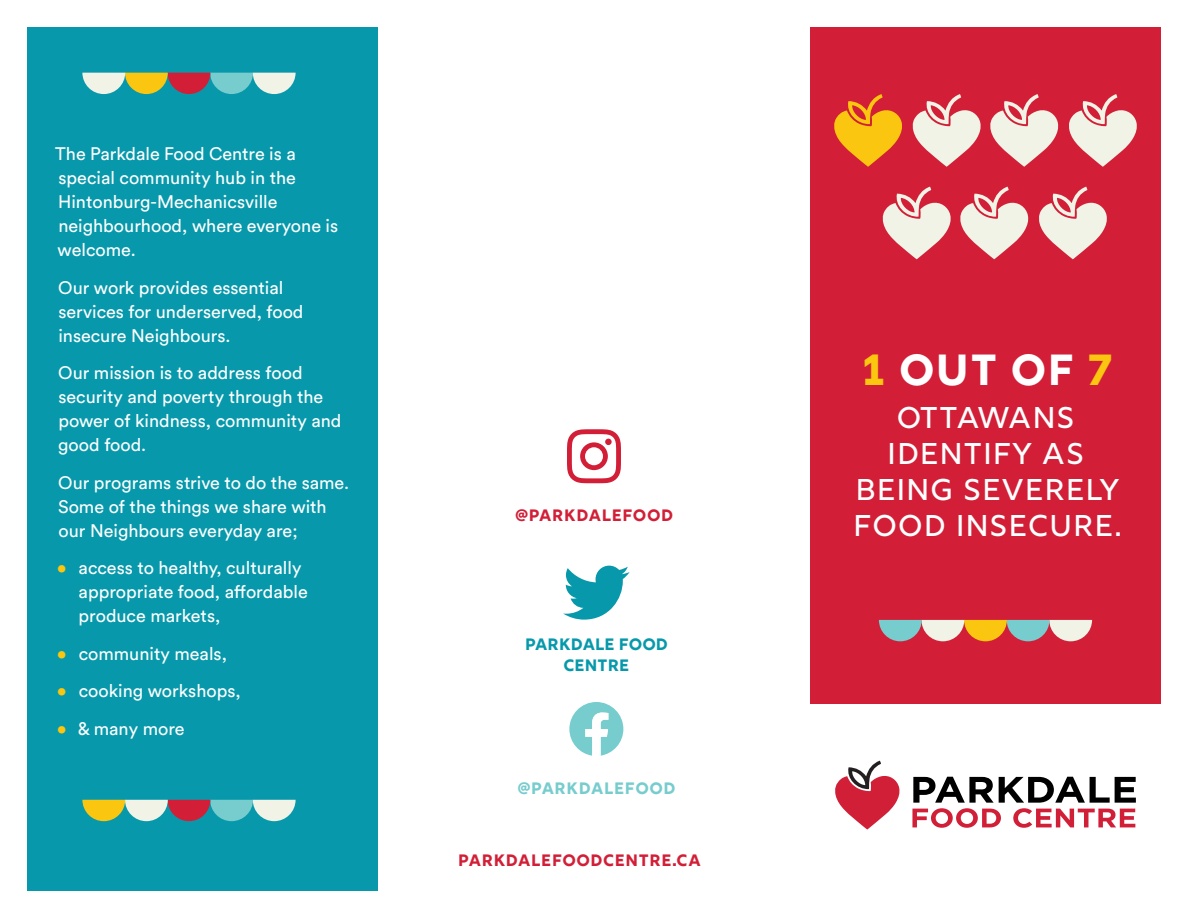
<style>
.page{position:relative;width:1188px;height:918px;background:#fff}
.page>*{position:absolute;margin:0;border:0;box-sizing:border-box;transform-origin:0 0}
.t1{font:43.5px "Rig Bold Face";color:#fff}
.t2{font:30px/36px "Rig Medium Face";color:#fff;text-align:center}
.body{font:18px/24px "Circular Std";color:#fff}
.Deck{font:16.5px "Rig Bold Face";color:#d21f37}
.Deck-2{font:16.5px/21px "Rig Bold Face";letter-spacing:-.03em;color:#0799ab;text-align:center}
.Deck-3{font:16.5px "Rig Bold Face";color:#77ccce}
.s1{color:#fac60f}
</style>
<div class="page">
<svg style="left:567px;top:429px;width:54px;height:54px"></svg>
<div style="left:605px;top:439px;width:7px;height:6px;background:#d21f37;border-radius:50%"></div>
<div style="left:810px;top:27px;width:351px;height:676px;background:#d21f37"></div>
<div style="left:27px;top:27px;width:351px;height:864px;background:#0799ab"></div>
<svg style="left:879px;top:620px;width:213px;height:21px"></svg>
<svg style="left:82px;top:73px;width:214px;height:21px"></svg>
<svg style="left:82px;top:800px;width:214px;height:21px"></svg>
<svg style="left:834px;top:94px;width:68px;height:73px"></svg>
<svg style="left:912px;top:94px;width:69px;height:73px"></svg>
<svg style="left:882px;top:187px;width:69px;height:72px"></svg>
<svg style="left:990px;top:94px;width:69px;height:73px"></svg>
<svg style="left:960px;top:187px;width:69px;height:72px"></svg>
<svg style="left:1069px;top:94px;width:68px;height:73px"></svg>
<svg style="left:1039px;top:187px;width:68px;height:72px"></svg>
<svg style="left:912px;top:777px;width:224px;height:51px"></svg>
<svg style="left:835px;top:761px;width:65px;height:69px"></svg>
<svg style="left:563px;top:566px;width:67px;height:54px"></svg>
<svg style="left:569px;top:702px;width:54px;height:54px"></svg>
<p class="body" style="left:55px;top:142px;width:285px">The Parkdale Food Centre is a special community hub in the<br>Hintonburg-Mechanicsville neighbourhood, where everyone is welcome.</p>
<p class="body" style="left:58px;top:275px;width:247px">Our work provides essential services for underserved, food insecure Neighbours.</p>
<p class="body" style="left:58px;top:361px;width:285px">Our mission is to address food security and poverty through the power of kindness, community and good food.</p>
<p class="body" style="left:58px;top:470px;width:292px">Our programs strive to do the same.<br>Some of the things we share with our Neighbours everyday are;</p>
<p class="body" style="left:79px;top:556px;width:231px;text-indent:-22px"><span class="s1">•</span> access to healthy, culturally appropriate food, affordable produce markets,</p>
<p class="body" style="left:57px;top:641px;width:172px"><span class="s1">•</span> community meals,</p>
<p class="body" style="left:57px;top:679px;width:186px"><span class="s1">•</span> cooking workshops,</p>
<p class="body" style="left:57px;top:716px;width:129px"><span class="s1">•</span> &amp; many more</p>
<p class="Deck" style="left:515px;top:506px;width:160px">@PARKDALEFOOD</p>
<p class="Deck-2" style="left:525px;top:636px;width:145px">PARKDALE FOOD<br>CENTRE</p>
<p class="Deck-3" style="left:517px;top:778px;width:160px">@PARKDALEFOOD</p>
<p class="Deck" style="left:458px;top:850px;width:245px">PARKDALEFOODCENTRE.CA</p>
<p class="t1" style="left:861px;top:343px;width:254px"><span class="s1">1</span> OUT OF <span class="s1">7</span></p>
<p class="t2" style="left:853px;top:403px;width:271px">OTTAWANS<br>IDENTIFY AS<br>BEING SEVERELY<br>FOOD INSECURE.</p>
</div>
